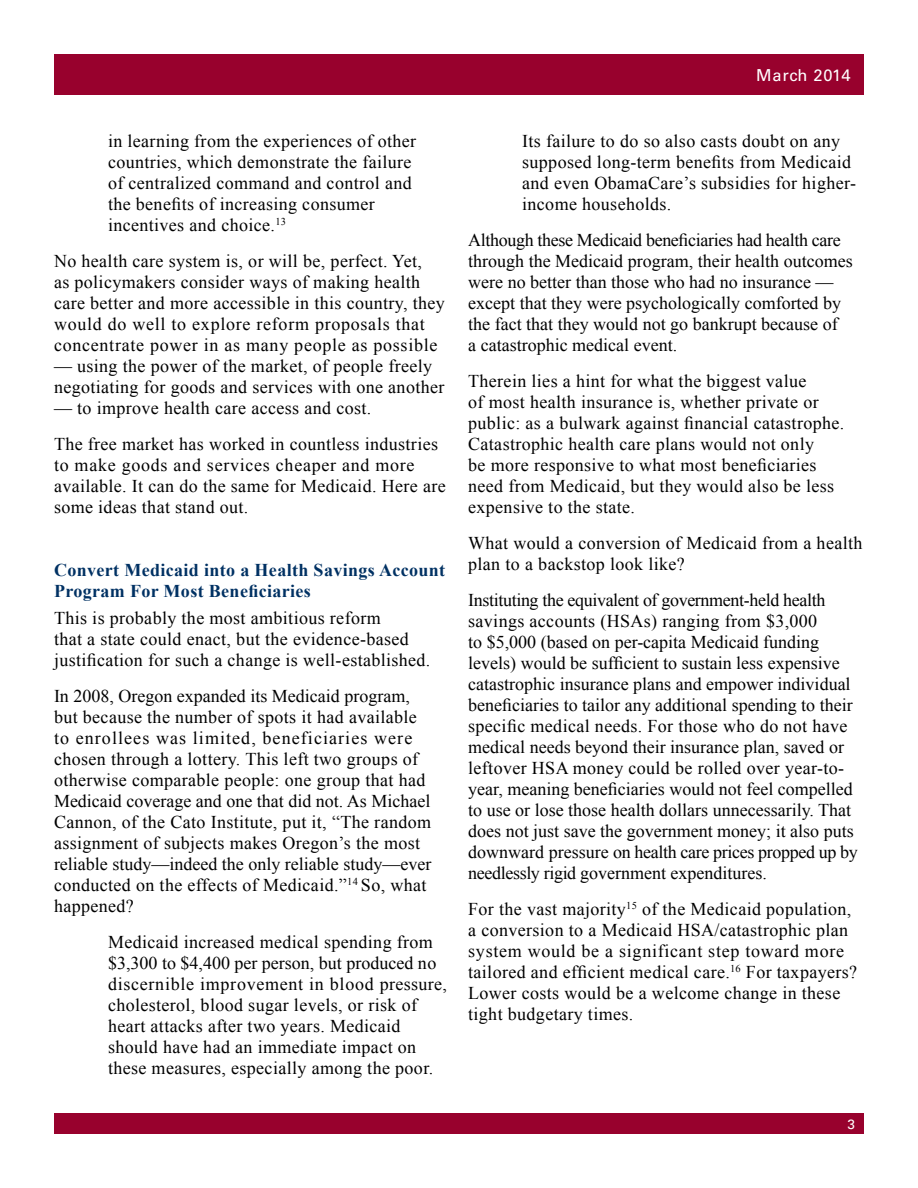
<style>
.page{position:relative;width:918px;height:1188px;background:#fff}
.page>*{position:absolute;margin:0;border:0;box-sizing:border-box;transform-origin:0 0}
.t1{font:18px/21px "Times New Roman";letter-spacing:.02em;color:#000}
.t2{font:18px/21px "Times New Roman";color:#000}
.Heading_3{font:700 18px/21px "Times New Roman";letter-spacing:.02em;color:#003163}
.t3{font:16.5px "Univers LT Std";letter-spacing:.04em;color:#fff}
.Photo_Titles{font:13.5px "Univers LT Std";color:#fff}
</style>
<div class="page">
<div style="left:54px;top:54px;width:810px;height:40px;background:#98012d"></div>
<div style="left:54px;top:1114px;width:810px;height:20px;background:#98012d"></div>
<p class="t1" style="left:108px;top:131px;width:310px">in learning from the experiences of other countries, which demonstrate the failure of centralized command and control and the benefits of increasing consumer incentives and choice.<sup>13</sup></p>
<p class="t1" style="left:54px;top:251px;width:392px">No health care system is, or will be, perfect. Yet,<br>as policymakers consider ways of making health care better and more accessible in this country, they would do well to explore reform proposals that concentrate power in as many people as possible</p>
<p class="t1" style="left:54px;top:356px;width:392px">— using the power of the market, of people freely negotiating for goods and services with one another</p>
<p class="t1" style="left:54px;top:398px;width:319px">— to improve health care access and cost.</p>
<p class="t1" style="left:54px;top:434px;width:393px">The free market has worked in countless industries to make goods and services cheaper and more available. It can do the same for Medicaid. Here are some ideas that stand out.</p>
<p class="Heading_3" style="left:54px;top:560px;width:393px">Convert Medicaid into a Health Savings Account<br>Program For Most Beneficiaries</p>
<p class="t1" style="left:54px;top:608px;width:378px">This is probably the most ambitious reform<br>that a state could enact, but the evidence-based justification for such a change is well-established.</p>
<p class="t1" style="left:54px;top:686px;width:379px">In 2008, Oregon expanded its Medicaid program, but because the number of spots it had available to enrollees was limited, beneficiaries were chosen through a lottery. This left two groups of otherwise comparable people: one group that had Medicaid coverage and one that did not. As Michael Cannon, of the Cato Institute, put it, “The random assignment of subjects makes Oregon’s the most reliable study—indeed the only reliable study—ever conducted on the effects of Medicaid.”<sup>14</sup> So, what happened?</p>
<p class="t1" style="left:108px;top:932px;width:341px">Medicaid increased medical spending from $3,300 to $4,400 per person, but produced no discernible improvement in blood pressure, cholesterol, blood sugar levels, or risk of heart attacks after two years. Medicaid should have had an immediate impact on these measures, especially among the poor.</p>
<p class="t3" style="left:756px;top:66px;width:96px">March 2014</p>
<p class="t1" style="left:522px;top:131px;width:335px">Its failure to do so also casts doubt on any supposed long-term benefits from Medicaid and even ObamaCare’s subsidies for higher&shy;income households.</p>
<p class="t2" style="left:468px;top:230px;width:386px">Although these Medicaid beneficiaries had health care through the Medicaid program, their health outcomes were no better than those who had no insurance — except that they were psychologically comforted by the fact that they would not go bankrupt because of<br>a catastrophic medical event.</p>
<p class="t1" style="left:468px;top:371px;width:378px">Therein lies a hint for what the biggest value<br>of most health insurance is, whether private or public: as a bulwark against financial catastrophe.<br>Catastrophic health care plans would not only<br>be more responsive to what most beneficiaries need from Medicaid, but they would also be less expensive to the state.</p>
<p class="t1" style="left:468px;top:533px;width:396px">What would a conversion of Medicaid from a health plan to a backstop look like?</p>
<p class="t2" style="left:468px;top:590px;width:391px">Instituting the equivalent of government-held health savings accounts (HSAs) ranging from $3,000<br>to $5,000 (based on per-capita Medicaid funding levels) would be sufficient to sustain less expensive catastrophic insurance plans and empower individual beneficiaries to tailor any additional spending to their specific medical needs. For those who do not have medical needs beyond their insurance plan, saved or leftover HSA money could be rolled over year-to&shy;year, meaning beneficiaries would not feel compelled to use or lose those health dollars unnecessarily. That does not just save the government money; it also puts downward pressure on health care prices propped up by needlessly rigid government expenditures.</p>
<p class="t1" style="left:468px;top:899px;width:390px">For the vast majority<sup>15</sup> of the Medicaid population, a conversion to a Medicaid HSA/catastrophic plan system would be a significant step toward more tailored and efficient medical care.<sup>16</sup> For taxpayers?<br>Lower costs would be a welcome change in these tight budgetary times.</p>
<p class="Photo_Titles" style="left:848px;top:1116px;width:9px">3</p>
</div>
